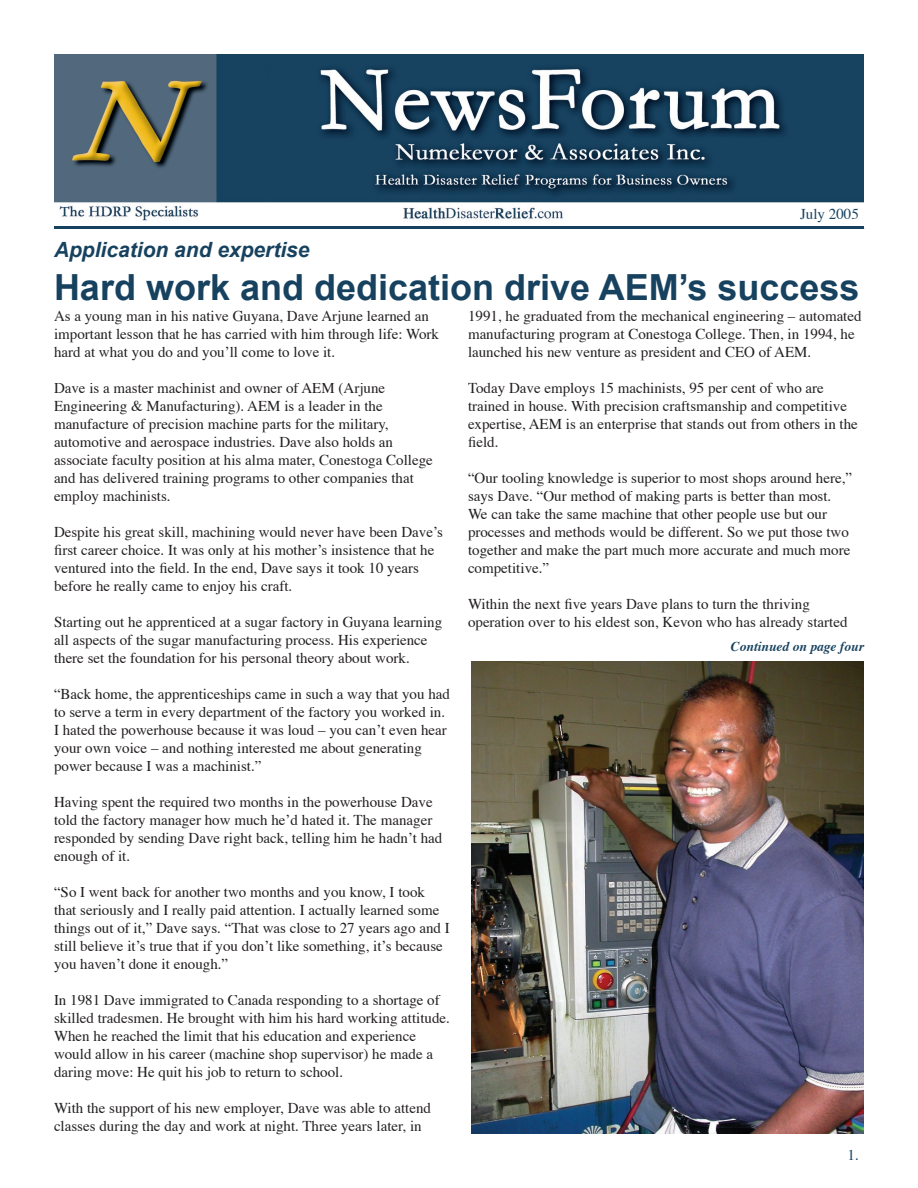
<style>
.page{position:relative;width:918px;height:1188px;background:#fff}
.page>*{position:absolute;margin:0;border:0;box-sizing:border-box;transform-origin:0 0}
.t1{font:700 36px "Arial";color:#17425f}
.t2{font:italic 700 21px "Arial";color:#17425f}
.t3{font:15px/18px "Times";color:#231f20}
.t4{font:15px "Times";color:#17425f}
.t5{font:italic 700 13.5px "Times";color:#17425f}
</style>
<div class="page">
<img style="left:54px;top:54px;width:810px;height:167px">
<hr style="left:54px;top:226px;width:810px;height:3px;background:#17425f">
<img style="left:472px;top:662px;width:392px;height:472px">
<p class="t4" style="left:800px;top:205px;width:60px">July 2005</p>
<h2 class="t2" style="left:54px;top:238px;width:257px">Application and expertise</h2>
<h1 class="t1" style="left:54px;top:267px;width:807px">Hard work and dedication drive AEM’s success</h1>
<p class="t3" style="left:54px;top:308px;width:387px">As a young man in his native Guyana, Dave Arjune learned an important lesson that he has carried with him through life: Work hard at what you do and youʼll come to love it.</p>
<p class="t3" style="left:54px;top:380px;width:380px">Dave is a master machinist and owner of AEM (Arjune Engineering &amp; Manufacturing). AEM is a leader in the manufacture of precision machine parts for the military, automotive and aerospace industries. Dave also holds an associate faculty position at his alma mater, Conestoga College and has delivered training programs to other companies that employ machinists.</p>
<p class="t3" style="left:54px;top:524px;width:391px">Despite his great skill, machining would never have been Daveʼs first career choice. It was only at his motherʼs insistence that he ventured into the field. In the end, Dave says it took 10 years before he really came to enjoy his craft.</p>
<p class="t3" style="left:54px;top:614px;width:390px">Starting out he apprenticed at a sugar factory in Guyana learning all aspects of the sugar manufacturing process. His experience there set the foundation for his personal theory about work.</p>
<p class="t3" style="left:54px;top:686px;width:397px">“Back home, the apprenticeships came in such a way that you had to serve a term in every department of the factory you worked in.<br>I hated the powerhouse because it was loud – you canʼt even hear your own voice – and nothing interested me about generating power because I was a machinist.”</p>
<p class="t3" style="left:54px;top:794px;width:390px">Having spent the required two months in the powerhouse Dave told the factory manager how much heʼd hated it. The manager responded by sending Dave right back, telling him he hadnʼt had enough of it.</p>
<p class="t3" style="left:54px;top:884px;width:397px">“So I went back for another two months and you know, I took that seriously and I really paid attention. I actually learned some things out of it,” Dave says. “That was close to 27 years ago and I still believe itʼs true that if you donʼt like something, itʼs because you havenʼt done it enough.”</p>
<p class="t3" style="left:54px;top:992px;width:397px">In 1981 Dave immigrated to Canada responding to a shortage of skilled tradesmen. He brought with him his hard working attitude.<br>When he reached the limit that his education and experience would allow in his career (machine shop supervisor) he made a daring move: He quit his job to return to school.</p>
<p class="t3" style="left:54px;top:1100px;width:379px">With the support of his new employer, Dave was able to attend classes during the day and work at night. Three years later, in</p>
<p class="t3" style="left:468px;top:308px;width:395px">1991, he graduated from the mechanical engineering – automated manufacturing program at Conestoga College. Then, in 1994, he launched his new venture as president and CEO of AEM.</p>
<p class="t3" style="left:468px;top:380px;width:391px">Today Dave employs 15 machinists, 95 per cent of who are trained in house. With precision craftsmanship and competitive expertise, AEM is an enterprise that stands out from others in the field.</p>
<p class="t3" style="left:468px;top:470px;width:386px">“Our tooling knowledge is superior to most shops around here,” says Dave. “Our method of making parts is better than most.<br>We can take the same machine that other people use but our processes and methods would be different. So we put those two together and make the part much more accurate and much more competitive.”</p>
<p class="t3" style="left:468px;top:596px;width:381px">Within the next five years Dave plans to turn the thriving operation over to his eldest son, Kevon who has already started</p>
<p class="t5" style="left:731px;top:638px;width:135px">Continued on page four</p>
<p class="t4" style="left:848px;top:1146px;width:13px">1.</p>
</div>
